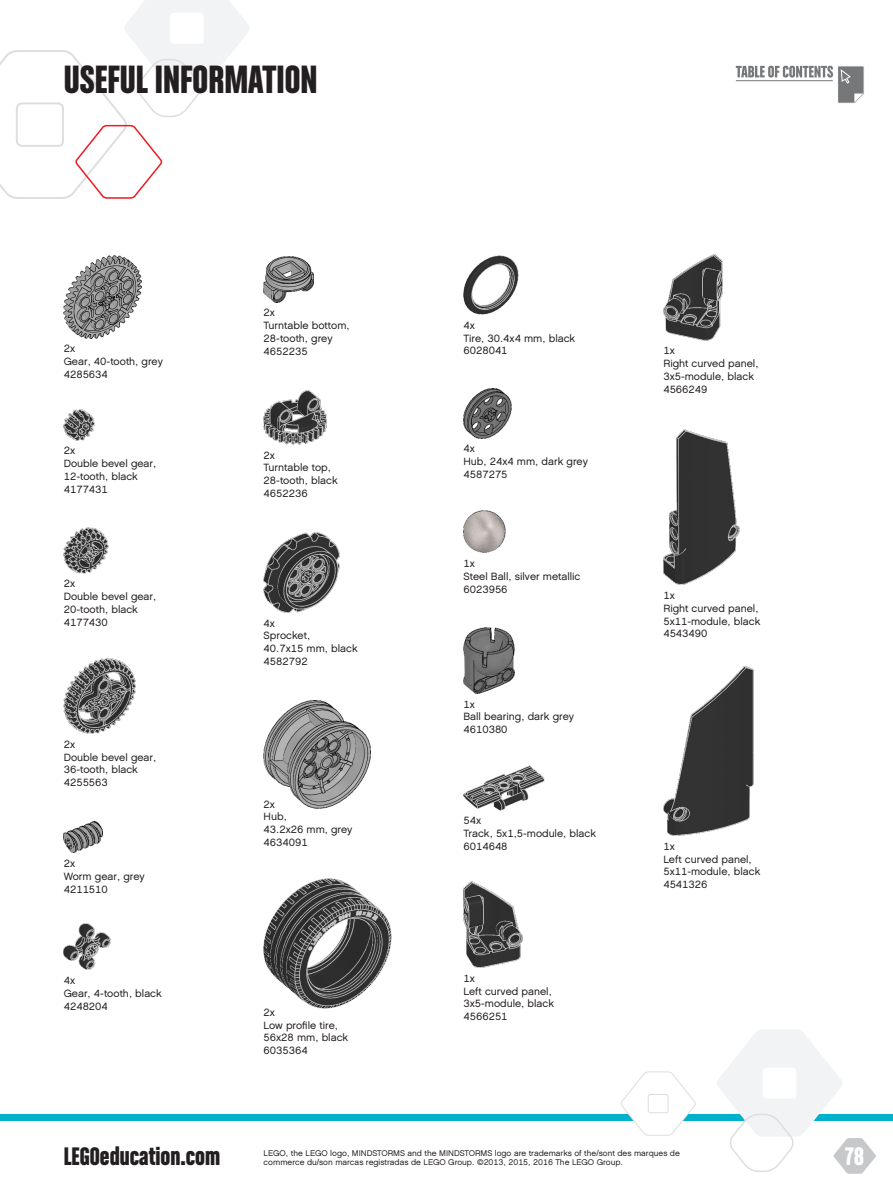
<style>
.page{position:relative;width:893px;height:1191px;background:#fff}
.page>*{position:absolute;margin:0;border:0;box-sizing:border-box;transform-origin:0 0}
.t1{font:700 42px "LEGO Chalet Comprime 80";color:#231f20}
.t2{font:700 27px "LEGO Chalet Comprime 60";color:#231f20}
.t3{font:700 27px "LEGO Chalet Comprime 80";color:#fff}
.t4{font:10.5px/12.8px "LEGO Chalet 60";color:#231f20}
.t5{font:8.25px "LEGO Chalet 60";color:#231f20}
</style>
<div class="page">
<div style="left:0;top:1114px;width:893px;height:6px;background:#00b1cd"></div>
<svg style="left:621px;top:1071px;width:75px;height:65px"></svg>
<svg style="left:0;top:0;width:249px;height:199px"></svg>
<img style="left:264px;top:256px;width:50px;height:46px">
<img style="left:64px;top:821px;width:38px;height:32px">
<img style="left:264px;top:390px;width:63px;height:54px">
<img style="left:64px;top:923px;width:47px;height:46px">
<img style="left:264px;top:878px;width:128px;height:130px">
<img style="left:463px;top:256px;width:56px;height:59px">
<img style="left:463px;top:510px;width:42px;height:43px">
<img style="left:264px;top:701px;width:107px;height:107px">
<img style="left:463px;top:627px;width:52px;height:66px">
<img style="left:463px;top:388px;width:48px;height:50px">
<img style="left:463px;top:766px;width:82px;height:44px">
<img style="left:663px;top:254px;width:60px;height:86px">
<img style="left:463px;top:881px;width:60px;height:86px">
<img style="left:663px;top:430px;width:76px;height:155px">
<img style="left:663px;top:666px;width:90px;height:170px">
<img style="left:264px;top:532px;width:75px;height:80px">
<img style="left:64px;top:410px;width:30px;height:30px">
<img style="left:64px;top:527px;width:44px;height:46px">
<img style="left:64px;top:659px;width:71px;height:74px">
<img style="left:64px;top:256px;width:78px;height:82px">
<svg style="left:717px;top:1030px;width:159px;height:143px"></svg>
<svg style="left:736px;top:66px;width:128px;height:37px"></svg>
<hr style="left:736px;top:80px;width:97px;height:1px;background:#767779">
<h1 class="t1" style="left:64px;top:55px;width:255px">USEFUL INFORMATION</h1>
<p class="t4" style="left:64px;top:342px;width:101px">2x<br>Gear, 40-tooth, grey<br>4285634</p>
<p class="t4" style="left:64px;top:444px;width:94px">2x<br>Double bevel gear,<br>12-tooth, black<br>4177431</p>
<p class="t4" style="left:64px;top:577px;width:94px">2x<br>Double bevel gear,<br>20-tooth, black<br>4177430</p>
<p class="t4" style="left:64px;top:738px;width:94px">2x<br>Double bevel gear,<br>36-tooth, black<br>4255563</p>
<p class="t4" style="left:64px;top:857px;width:82px">2x<br>Worm gear, grey<br>4211510</p>
<p class="t4" style="left:64px;top:974px;width:100px">4x<br>Gear, 4-tooth, black<br>4248204</p>
<h2 class="t2" style="left:64px;top:1140px;width:158px">LEGOeducation.com</h2>
<p class="t4" style="left:264px;top:306px;width:88px">2x<br>Turntable bottom,<br>28-tooth, grey<br>4652235</p>
<p class="t4" style="left:264px;top:448px;width:76px">2x<br>Turntable top,<br>28-tooth, black<br>4652236</p>
<p class="t4" style="left:264px;top:616px;width:96px">4x<br>Sprocket,<br>40.7x15 mm, black<br>4582792</p>
<p class="t4" style="left:264px;top:797px;width:90px">2x<br>Hub,<br>43.2x26 mm, grey<br>4634091</p>
<p class="t4" style="left:264px;top:1005px;width:86px">2x<br>Low profile tire,<br>56x28 mm, black<br>6035364</p>
<p class="t4" style="left:463px;top:319px;width:113px">4x<br>Tire, 30.4x4 mm, black<br>6028041</p>
<p class="t4" style="left:463px;top:442px;width:126px">4x<br>Hub, 24x4 mm, dark grey<br>4587275</p>
<p class="t4" style="left:463px;top:557px;width:119px">1x<br>Steel Ball, silver metallic<br>6023956</p>
<p class="t4" style="left:463px;top:697px;width:112px">1x<br>Ball bearing, dark grey<br>4610380</p>
<p class="t4" style="left:463px;top:814px;width:134px">54x<br>Track, 5x1,5-module, black<br>6014648</p>
<p class="t4" style="left:463px;top:971px;width:92px">1x<br>Left curved panel,<br>3x5-module, black<br>4566251</p>
<p class="t4" style="left:663px;top:344px;width:97px">1x<br>Right curved panel,<br>3x5-module, black<br>4566249</p>
<p class="t4" style="left:663px;top:589px;width:99px">1x<br>Right curved panel,<br>5x11-module, black<br>4543490</p>
<p class="t4" style="left:663px;top:840px;width:99px">1x<br>Left curved panel,<br>5x11-module, black<br>4541326</p>
<p class="t5" style="left:264px;top:1147px;width:418px">LEGO, the LEGO logo, MINDSTORMS and the MINDSTORMS logo are trademarks of the/sont des marques de</p>
<p class="t5" style="left:264px;top:1157px;width:361px">commerce du/son marcas registradas de LEGO Group. ©2013, 2015, 2016 The LEGO Group.</p>
<h2 class="t3" style="left:845px;top:1140px;width:20px">78</h2>
</div>
